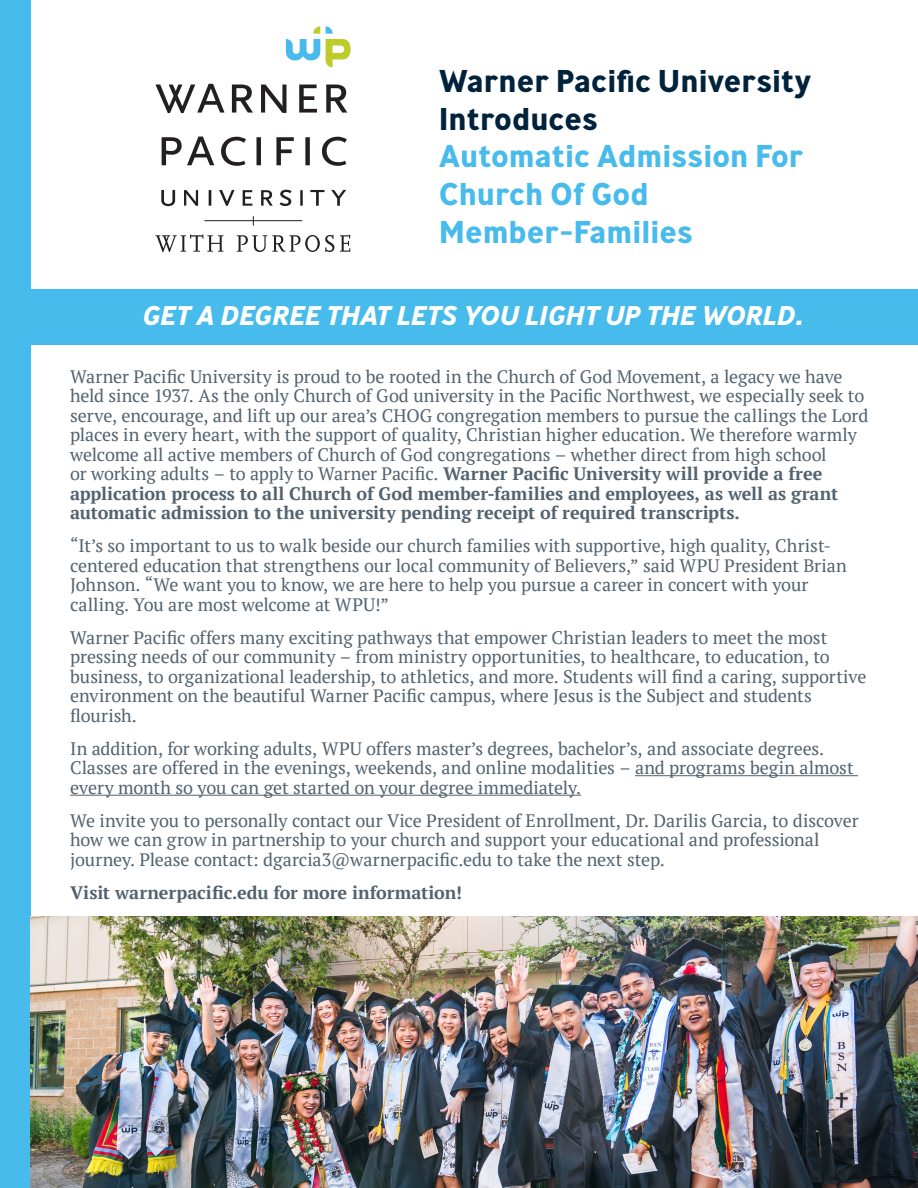
<style>
.page{position:relative;width:918px;height:1188px;background:#fff}
.page>*{position:absolute;margin:0;border:0;box-sizing:border-box;transform-origin:0 0}
.t1{font:700 31.5px/37.8px "Ministry";color:#47bbeb}
.t2{font:italic 700 27px "Ministry";color:#fff}
.Pt_Serif_Reg{font:18px/19.5px "PT Serif";letter-spacing:-.005em;color:#52626f}
.Pt_Serif_Reg-2{font:700 18px "PT Serif";letter-spacing:-.005em;color:#52626f}
.s1{color:#00223b}
.s2{font-weight:700}
</style>
<div class="page">
<div style="left:0;top:0;width:30px;height:1188px;background:#47bbeb"></div>
<hr style="left:635px;top:775px;width:223px;height:1px;background:#52626f">
<hr style="left:70px;top:795px;width:511px;height:1px;background:#52626f">
<svg style="left:155px;top:84px;width:192px;height:122px"></svg>
<svg style="left:286px;top:26px;width:34px;height:34px"></svg>
<svg style="left:326px;top:26px;width:25px;height:41px"></svg>
<hr style="left:204px;top:220px;width:98px;height:1px;background:#231f20">
<svg style="left:155px;top:235px;width:68px;height:17px"></svg>
<svg style="left:237px;top:235px;width:97px;height:17px"></svg>
<svg style="left:340px;top:235px;width:10px;height:17px"></svg>
<img style="left:30px;top:917px;width:888px;height:271px">
<div style="left:0;top:289px;width:918px;height:56px;background:#47bbeb"></div>
<p class="t1" style="left:439px;top:61px;width:374px"><span class="s1">Warner Pacific University<br>Introduces<br></span>Automatic Admission For<br>Church Of God<br>Member-Families</p>
<p class="t2" style="left:143px;top:298px;width:664px">GET A DEGREE THAT LETS YOU LIGHT UP THE WORLD.</p>
<p class="Pt_Serif_Reg" style="left:70px;top:367px;width:800px">Warner Pacific University is proud to be rooted in the Church of God Movement, a legacy we have held since 1937. As the only Church of God university in the Pacific Northwest, we especially seek to serve, encourage, and lift up our area’s CHOG congregation members to pursue the callings the Lord places in every heart, with the support of quality, Christian higher education. We therefore warmly welcome all active members of Church of God congregations – whether direct from high school<br>or working adults – to apply to Warner Pacific. <span class="s2">Warner Pacific University will provide a free application process to all Church of God member-families and employees, as well as grant automatic admission to the university pending receipt of required transcripts.</span></p>
<p class="Pt_Serif_Reg" style="left:70px;top:536px;width:778px">“It’s so important to us to walk beside our church families with supportive, high quality, Christ&shy;centered education that strengthens our local community of Believers,” said WPU President Brian Johnson. “We want you to know, we are here to help you pursue a career in concert with your calling. You are most welcome at WPU!”</p>
<p class="Pt_Serif_Reg" style="left:70px;top:628px;width:798px">Warner Pacific offers many exciting pathways that empower Christian leaders to meet the most pressing needs of our community – from ministry opportunities, to healthcare, to education, to business, to organizational leadership, to athletics, and more. Students will find a caring, supportive environment on the beautiful Warner Pacific campus, where Jesus is the Subject and students flourish.</p>
<p class="Pt_Serif_Reg" style="left:70px;top:739px;width:785px">In addition, for working adults, WPU offers master’s degrees, bachelor’s, and associate degrees.<br>Classes are offered in the evenings, weekends, and online modalities – and programs begin almost every month so you can get started on your degree immediately.</p>
<p class="Pt_Serif_Reg" style="left:70px;top:811px;width:790px">We invite you to personally contact our Vice President of Enrollment, Dr. Darilis Garcia, to discover how we can grow in partnership to your church and support your educational and professional journey. Please contact: dgarcia3@warnerpacific.edu to take the next step.</p>
<p class="Pt_Serif_Reg-2" style="left:70px;top:881px;width:393px">Visit warnerpacific.edu for more information!</p>
</div>
